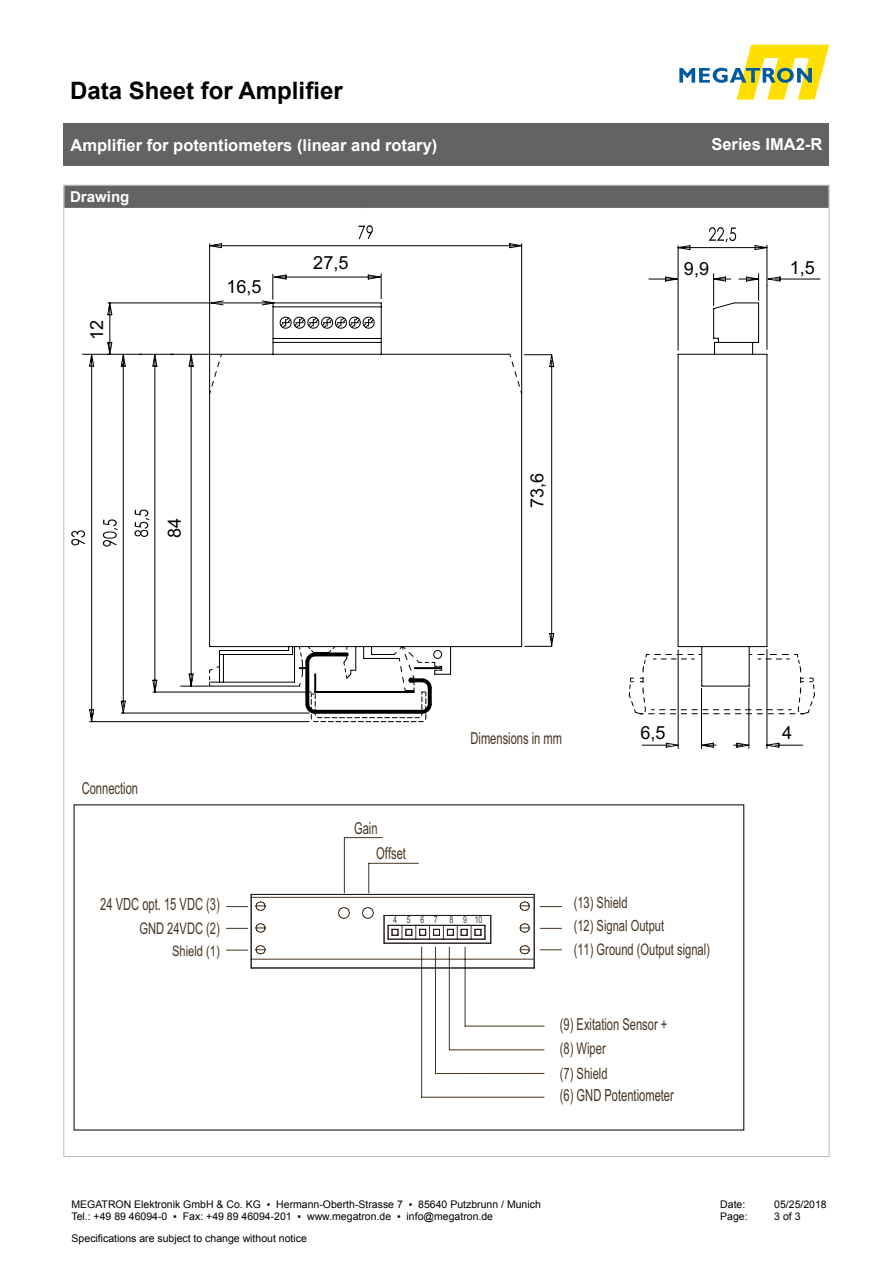
<style>
.page{position:relative;width:893px;height:1263px;background:#fff}
.page>*{position:absolute;margin:0;border:0;box-sizing:border-box;transform-origin:0 0}
.t1{font:700 24px "Arial";color:#000}
.t2{font:18.15px "Arial";color:#000}
.t3{font:16.8px "Arial";color:#453321;scale:.66 1}
.t4{font:16.65px "Arial";color:#453321;scale:.67 1}
.t5{font:700 16.5px "Arial";color:#fff}
.t6{font:16.35px/25.5px "Arial";color:#453321;scale:.68 1}
.t7{font:16.05px "Arial";color:#453321;scale:.7 1}
.t8{font:16.05px "Arial";color:#453321;scale:.69 1}
.t9{font:15.75px "Arial";color:#453321;scale:.71 1}
.t10{font:15.45px "Arial";color:#453321;scale:.72 1}
.t11{font:700 15px "Arial";color:#fff}
.t12{font:14.55px "Arial";color:#453321;scale:.77 1}
.t13{font:10.5px/12.6px "Arial";color:#000}
.t14{font:9.6px "Arial";color:#453321;scale:.73 1}
</style>
<div class="page">
<svg style="left:679px;top:45px;width:150px;height:55px"></svg>
<div style="left:64px;top:123px;width:765px;height:43px;background:#646363"></div>
<div style="left:66px;top:187px;width:761px;height:21px;background:#646363"></div>
<svg style="left:71px;top:530px;width:14px;height:15px"></svg>
<svg style="left:89px;top:353px;width:120px;height:369px"></svg>
<svg style="left:209px;top:225px;width:611px;height:524px"></svg>
<svg style="left:250px;top:894px;width:295px;height:204px"></svg>
<hr style="left:251px;top:968px;width:283px;height:1px;background:#1d1923">
<hr style="left:251px;top:894px;width:1px;height:74px;background:#1d1923">
<hr style="left:251px;top:894px;width:283px;height:1px;background:#1d1923">
<hr style="left:534px;top:894px;width:1px;height:74px;background:#1d1923">
<hr style="left:384px;top:943px;width:107px;height:1px;background:#1d1923">
<hr style="left:384px;top:915px;width:107px;height:1px;background:#1d1923">
<hr style="left:388px;top:925px;width:97px;height:1px;background:#1d1923">
<hr style="left:388px;top:939px;width:97px;height:1px;background:#1d1923">
<svg style="left:384px;top:916px;width:15px;height:27px"></svg>
<svg style="left:419px;top:929px;width:7px;height:7px"></svg>
<svg style="left:433px;top:929px;width:7px;height:7px"></svg>
<svg style="left:447px;top:929px;width:7px;height:7px"></svg>
<svg style="left:461px;top:929px;width:7px;height:7px"></svg>
<svg style="left:475px;top:916px;width:16px;height:27px"></svg>
<svg style="left:405px;top:929px;width:7px;height:7px"></svg>
<hr style="left:344px;top:837px;width:38px;height:1px;background:#453321">
<hr style="left:344px;top:838px;width:1px;height:55px;background:#453321">
<hr style="left:369px;top:863px;width:50px;height:1px;background:#453321">
<hr style="left:368px;top:863px;width:1px;height:30px;background:#453321">
<svg style="left:540px;top:949px;width:22px;height:1px"></svg>
<svg style="left:540px;top:928px;width:22px;height:1px"></svg>
<svg style="left:540px;top:906px;width:22px;height:1px"></svg>
<svg style="left:227px;top:950px;width:21px;height:1px"></svg>
<svg style="left:227px;top:928px;width:21px;height:1px"></svg>
<svg style="left:227px;top:906px;width:21px;height:1px"></svg>
<h1 class="t1" style="left:70px;top:74px;width:274px">Data Sheet for Amplifier</h1>
<h3 class="t5" style="left:71px;top:134px;width:368px">Amplifier for potentiometers (linear and rotary)</h3>
<h3 class="t5" style="left:711px;top:133px;width:112px">Series IMA2-R</h3>
<p class="t11" style="left:70px;top:187px;width:61px">Drawing</p>
<p class="t2" style="left:85px;top:340px;width:22px;rotate:-90deg">12</p>
<p class="t2" style="left:226px;top:274px;width:37px">16,5</p>
<p class="t2" style="left:313px;top:251px;width:37px">27,5</p>
<p class="t2" style="left:162px;top:538px;width:22px;rotate:-90deg">84</p>
<p class="t2" style="left:525px;top:508px;width:37px;rotate:-90deg">73,6</p>
<p class="t2" style="left:684px;top:257px;width:27px">9,9</p>
<p class="t2" style="left:790px;top:255px;width:27px">1,5</p>
<p class="t6" style="left:82px;top:776px;width:84px">Connection</p>
<p class="t3" style="left:100px;top:893px;width:183px">24 VDC opt. 15 VDC (3)</p>
<p class="t8" style="left:139px;top:918px;width:118px">GND 24VDC (2)</p>
<p class="t12" style="left:172px;top:941px;width:63px">Shield (1)</p>
<p class="t6" style="left:470px;top:726px;width:136px">Dimensions in mm</p>
<p class="t2" style="left:640px;top:720px;width:27px">6,5</p>
<p class="t2" style="left:782px;top:720px;width:12px">4</p>
<p class="t6" style="left:376px;top:815px;width:45px;text-indent:-22px">Gain<br>Offset</p>
<p class="t14" style="left:393px;top:914px;width:124px">4 5 6 7 8 9 10</p>
<p class="t9" style="left:574px;top:892px;width:77px">(13) Shield</p>
<p class="t10" style="left:574px;top:916px;width:127px">(12) Signal Output</p>
<p class="t7" style="left:574px;top:938px;width:196px">(11) Ground (Output signal)</p>
<p class="t6" style="left:560px;top:1012px;width:160px">(9) Exitation Sensor +</p>
<p class="t8" style="left:560px;top:1037px;width:68px">(8) Wiper</p>
<p class="t9" style="left:560px;top:1063px;width:69px">(7) Shield</p>
<p class="t4" style="left:560px;top:1084px;width:172px">(6) GND Potentiometer</p>
<p class="t13" style="left:71px;top:1198px;width:471px">MEGATRON Elektronik GmbH &amp; Co. KG ▪ Hermann-Oberth-Strasse 7 ▪ 85640 Putzbrunn / Munich<br>Tel.: +49 89 46094-0 ▪ Fax: +49 89 46094-201 ▪ www.megatron.de ▪ info@megatron.de</p>
<p class="t13" style="left:720px;top:1198px;width:27px">Date:</p>
<p class="t13" style="left:774px;top:1198px;width:54px">05/25/2018</p>
<p class="t13" style="left:720px;top:1210px;width:29px">Page:</p>
<p class="t13" style="left:774px;top:1210px;width:28px">3 of 3</p>
<p class="t13" style="left:72px;top:1232px;width:237px">Specifications are subject to change without notice</p>
</div>
